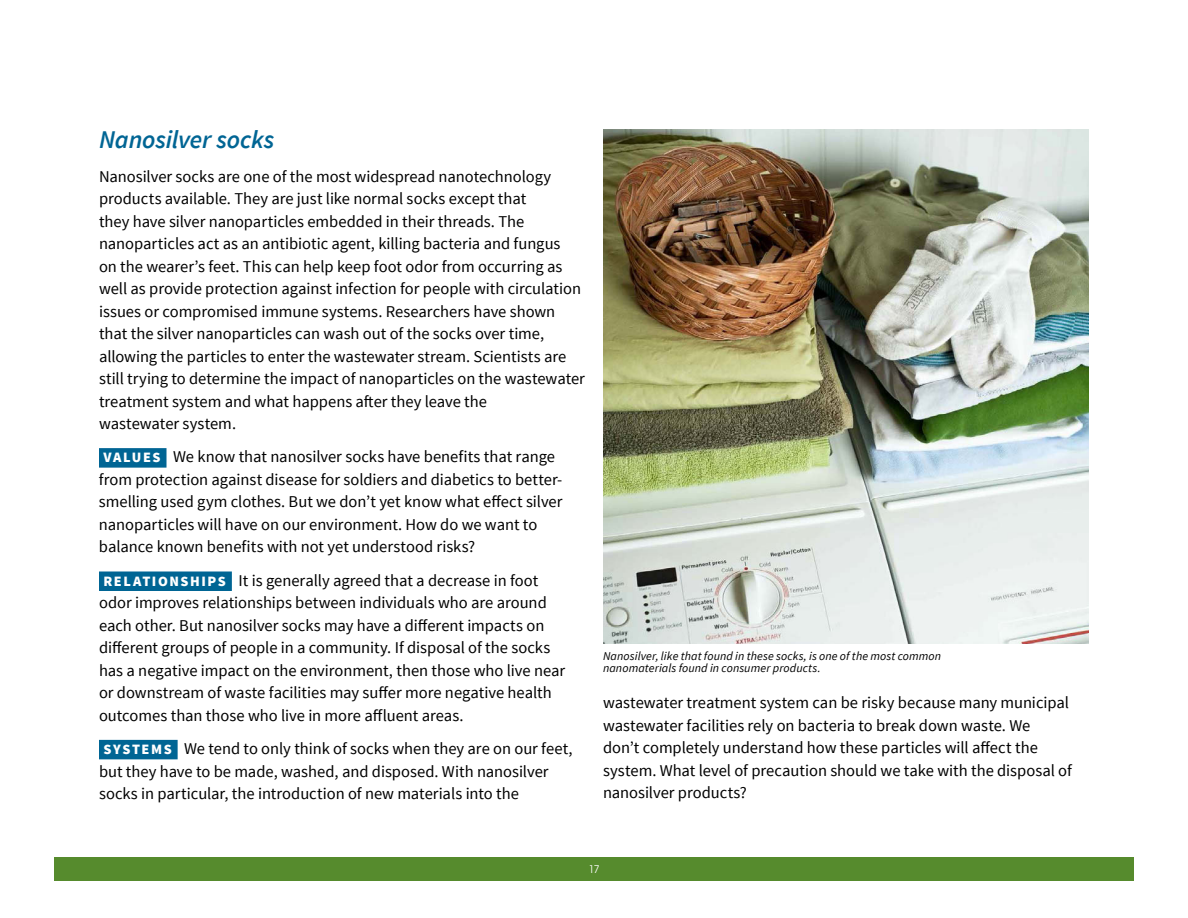
<style>
.page{position:relative;width:1188px;height:918px;background:#fff}
.page>*{position:absolute;margin:0;border:0;box-sizing:border-box;transform-origin:0 0}
.Chapter___Header{font:italic 600 25.5px "Source Sans Pro";letter-spacing:-.005em;color:#006594}
.Chapter___Body{font:16.5px/22.5px "Source Sans Pro";color:#000}
.Chapter___Body-2{font:italic 12px/12px "Source Sans Pro";letter-spacing:.01em;color:#000}
.t1{font:10.5px "Avant Garde";color:#fff}
.s1{font-weight:900;font-size:14.25px;color:#fff}
</style>
<div class="page">
<div style="left:99px;top:448px;width:68px;height:20px;background:#006594"></div>
<div style="left:99px;top:572px;width:133px;height:19px;background:#006594"></div>
<div style="left:99px;top:740px;width:79px;height:19px;background:#006594"></div>
<img style="left:603px;top:129px;width:486px;height:515px">
<div style="left:54px;top:857px;width:1080px;height:24px;background:#568b2d"></div>
<p class="Chapter___Header" style="left:99px;top:124px;width:177px">Nanosilver socks</p>
<p class="Chapter___Body" style="left:99px;top:165px;width:488px">Nanosilver socks are one of the most widespread nanotechnology products available. They are just like normal socks except that<br>they have silver nanoparticles embedded in their threads. The nanoparticles act as an antibiotic agent, killing bacteria and fungus<br>on the wearer’s feet. This can help keep foot odor from occurring as well as provide protection against infection for people with circulation issues or compromised immune systems. Researchers have shown that the silver nanoparticles can wash out of the socks over time, allowing the particles to enter the wastewater stream. Scientists are still trying to determine the impact of nanoparticles on the wastewater treatment system and what happens after they leave the<br>wastewater system.</p>
<p class="Chapter___Body" style="left:99px;top:446px;width:465px"><span class="s1">VALUES</span> We know that nanosilver socks have benefits that range from protection against disease for soldiers and diabetics to better&shy;smelling used gym clothes. But we don’t yet know what effect silver nanoparticles will have on our environment. How do we want to balance known benefits with not yet understood risks?</p>
<p class="Chapter___Body" style="left:99px;top:569px;width:468px"><span class="s1">RELATIONSHIPS</span> It is generally agreed that a decrease in foot odor improves relationships between individuals who are around each other. But nanosilver socks may have a different impacts on different groups of people in a community. If disposal of the socks has a negative impact on the environment, then those who live near or downstream of waste facilities may suffer more negative health outcomes than those who live in more affluent areas.</p>
<p class="Chapter___Body" style="left:99px;top:738px;width:475px"><span class="s1">SYSTEMS</span> We tend to only think of socks when they are on our feet, but they have to be made, washed, and disposed. With nanosilver socks in particular, the introduction of new materials into the</p>
<p class="Chapter___Body-2" style="left:603px;top:650px;width:340px">Nanosilver, like that found in these socks, is one of the most common nanomaterials found in consumer products.</p>
<p class="Chapter___Body" style="left:603px;top:692px;width:470px">wastewater treatment system can be risky because many municipal wastewater facilities rely on bacteria to break down waste. We<br>don’t completely understand how these particles will affect the system. What level of precaution should we take with the disposal of nanosilver products?</p>
<p class="t1" style="left:588px;top:863px;width:13px">17</p>
</div>
